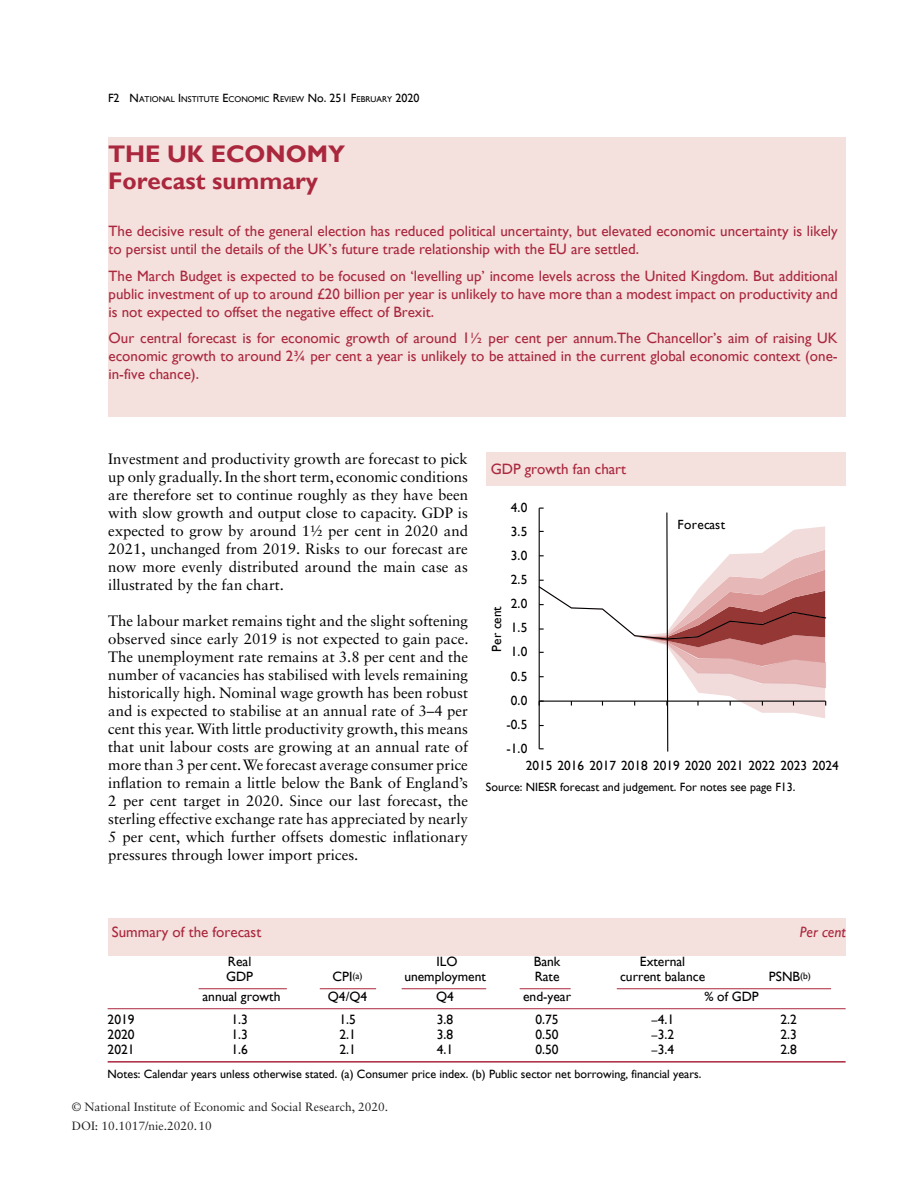
<style>
.page{position:relative;width:918px;height:1188px;background:#fff}
.page>*{position:absolute;margin:0;border:0;box-sizing:border-box;transform-origin:0 0}
.t1{font:700 24px/27px "Gill Sans";color:#aa273d}
.t2{font:15px/18px "Sabon LT Std";color:#000;text-align:justify}
.t3{font:15px/18px "Gill Sans";color:#aa273d;text-align:justify}
.t4{font:italic 15px "Gill Sans";color:#aa273d}
.t5{font:13.5px "Gill Sans";color:#000}
.t6{font:13.35px "Gill Sans";color:#000}
.t7{font:13.35px "Gill Sans";letter-spacing:.02em;color:#000}
.t8{font:12px "Gill Sans";color:#000}
.t9{font:12px/18.3px "Sabon LT Std";color:#231f20}
.t10{font:8.4px "Gill Sans";color:#000}
.s1{font-size:12px}
</style>
<div class="page">
<div style="left:108px;top:137px;width:738px;height:280px;background:#f4e0dd"></div>
<div style="left:108px;top:918px;width:738px;height:37px;background:#f4e0dd"></div>
<hr style="left:108px;top:1008px;width:738px;height:1px;background:#aa273d">
<hr style="left:108px;top:1061px;width:738px;height:2px;background:#aa273d">
<hr style="left:199px;top:988px;width:88px;height:1px;background:#aa273d">
<hr style="left:320px;top:988px;width:56px;height:1px;background:#aa273d">
<hr style="left:402px;top:988px;width:84px;height:1px;background:#aa273d">
<hr style="left:520px;top:988px;width:51px;height:1px;background:#aa273d">
<hr style="left:617px;top:988px;width:214px;height:1px;background:#aa273d">
<div style="left:486px;top:452px;width:360px;height:34px;background:#f4e0dd"></div>
<svg style="left:539px;top:508px;width:287px;height:244px"></svg>
<p class="t10" style="left:108px;top:94px;width:313px"><span class="s1">F2</span> <span class="s1">N</span>ATIONAL <span class="s1">I</span> NSTITUTE <span class="s1">E</span>CONOMIC <span class="s1">R</span>EVIEW <span class="s1">No. 251</span> <span class="s1">F</span>EBRUARY <span class="s1">2020</span></p>
<h1 class="t1" style="left:108px;top:140px;width:239px">THE UK ECONOMY<br>Forecast summary</h1>
<p class="t3" style="left:109px;top:222px;width:731px">The decisive result of the general election has reduced political uncertainty, but elevated economic uncertainty is likely to persist until the details of the UK’s future trade relationship with the EU are settled.</p>
<p class="t3" style="left:109px;top:267px;width:731px">The March Budget is expected to be focused on ‘levelling up’ income levels across the United Kingdom. But additional public investment of up to around £20 billion per year is unlikely to have more than a modest impact on productivity and is not expected to offset the negative effect of Brexit.</p>
<p class="t3" style="left:109px;top:329px;width:731px">Our central forecast is for economic growth of around 1½ per cent per annum.The Chancellor’s aim of raising UK economic growth to around 2¾ per cent a year is unlikely to be attained in the current global economic context (one&shy;in-five chance).</p>
<p class="t2" style="left:108px;top:449px;width:361px">Investment and productivity growth are forecast to pick up only gradually. In the short term, economic conditions are therefore set to continue roughly as they have been with slow growth and output close to capacity. GDP is expected to grow by around 1½ per cent in 2020 and 2021, unchanged from 2019. Risks to our forecast are now more evenly distributed around the main case as illustrated by the fan chart.</p>
<p class="t2" style="left:108px;top:611px;width:362px">The labour market remains tight and the slight softening observed since early 2019 is not expected to gain pace.<br>The unemployment rate remains at 3.8 per cent and the number of vacancies has stabilised with levels remaining historically high. Nominal wage growth has been robust and is expected to stabilise at an annual rate of 3–4 per cent this year. With little productivity growth, this means that unit labour costs are growing at an annual rate of more than 3 per cent. We forecast average consumer price inflation to remain a little below the Bank of England’s 2 per cent target in 2020. Since our last forecast, the sterling effective exchange rate has appreciated by nearly 5 per cent, which further offsets domestic inflationary pressures through lower import prices.</p>
<p class="t3" style="left:491px;top:460px;width:137px">GDP growth fan chart</p>
<p class="t6" style="left:511px;top:499px;width:18px">4.0</p>
<p class="t6" style="left:511px;top:523px;width:18px">3.5</p>
<p class="t6" style="left:511px;top:547px;width:18px">3.0</p>
<p class="t6" style="left:489px;top:652px;width:47px;rotate:-90deg">Per cent</p>
<p class="t6" style="left:511px;top:572px;width:18px">2.5</p>
<p class="t6" style="left:511px;top:596px;width:18px">2.0</p>
<p class="t6" style="left:511px;top:620px;width:18px">1.5</p>
<p class="t6" style="left:511px;top:644px;width:18px">1.0</p>
<p class="t6" style="left:511px;top:668px;width:18px">0.5</p>
<p class="t6" style="left:511px;top:692px;width:18px">0.0</p>
<p class="t6" style="left:507px;top:717px;width:23px">-0.5</p>
<p class="t6" style="left:507px;top:741px;width:23px">-1.0</p>
<p class="t7" style="left:677px;top:517px;width:49px">Forecast</p>
<p class="t6" style="left:526px;top:757px;width:315px">2015 2016 2017 2018 2019 2020 2021 2022 2023 2024</p>
<p class="t8" style="left:486px;top:780px;width:311px">Source: NIESR forecast and judgement. For notes see page F13.</p>
<p class="t3" style="left:112px;top:923px;width:151px">Summary of the forecast</p>
<p class="t4" style="left:800px;top:923px;width:47px">Per cent</p>
<p class="t5" style="left:228px;top:954px;width:25px">Real</p>
<p class="t5" style="left:436px;top:954px;width:23px">ILO</p>
<p class="t5" style="left:534px;top:954px;width:28px">Bank</p>
<p class="t5" style="left:640px;top:954px;width:47px">External</p>
<p class="t5" style="left:226px;top:969px;width:28px">GDP</p>
<p class="t5" style="left:333px;top:969px;width:31px">CPI<sup>(a)</sup></p>
<p class="t5" style="left:404px;top:969px;width:83px">unemployment</p>
<p class="t5" style="left:535px;top:969px;width:26px">Rate</p>
<p class="t5" style="left:620px;top:969px;width:87px">current balance</p>
<p class="t5" style="left:769px;top:969px;width:44px">PSNB<sup>(b)</sup></p>
<p class="t5" style="left:203px;top:988px;width:80px">annual growth</p>
<p class="t5" style="left:328px;top:988px;width:41px">Q4/Q4</p>
<p class="t5" style="left:436px;top:988px;width:19px">Q4</p>
<p class="t5" style="left:523px;top:988px;width:49px">end-year</p>
<p class="t5" style="left:704px;top:988px;width:56px">% of GDP</p>
<p class="t5" style="left:108px;top:1012px;width:28px">2019</p>
<p class="t5" style="left:231px;top:1012px;width:18px">1.3</p>
<p class="t5" style="left:339px;top:1012px;width:18px">1.5</p>
<p class="t5" style="left:437px;top:1012px;width:18px">3.8</p>
<p class="t5" style="left:536px;top:1012px;width:25px">0.75</p>
<p class="t5" style="left:651px;top:1012px;width:25px">–4.1</p>
<p class="t5" style="left:780px;top:1012px;width:18px">2.2</p>
<p class="t5" style="left:108px;top:1027px;width:28px">2020</p>
<p class="t5" style="left:231px;top:1027px;width:18px">1.3</p>
<p class="t5" style="left:339px;top:1027px;width:18px">2.1</p>
<p class="t5" style="left:437px;top:1027px;width:18px">3.8</p>
<p class="t5" style="left:536px;top:1027px;width:25px">0.50</p>
<p class="t5" style="left:651px;top:1027px;width:25px">–3.2</p>
<p class="t5" style="left:780px;top:1027px;width:18px">2.3</p>
<p class="t5" style="left:108px;top:1042px;width:28px">2021</p>
<p class="t5" style="left:231px;top:1042px;width:18px">1.6</p>
<p class="t5" style="left:339px;top:1042px;width:18px">2.1</p>
<p class="t5" style="left:437px;top:1042px;width:18px">4.1</p>
<p class="t5" style="left:536px;top:1042px;width:25px">0.50</p>
<p class="t5" style="left:651px;top:1042px;width:25px">–3.4</p>
<p class="t5" style="left:780px;top:1042px;width:18px">2.8</p>
<p class="t8" style="left:108px;top:1066px;width:595px">Notes: Calendar years unless otherwise stated. (a) Consumer price index. (b) Public sector net borrowing, financial years.</p>
<p class="t9" style="left:72px;top:1098px;width:318px">© National Institute of Economic and Social Research, 2020.<br>DOI: 10.1017/nie.2020.10</p>
</div>
